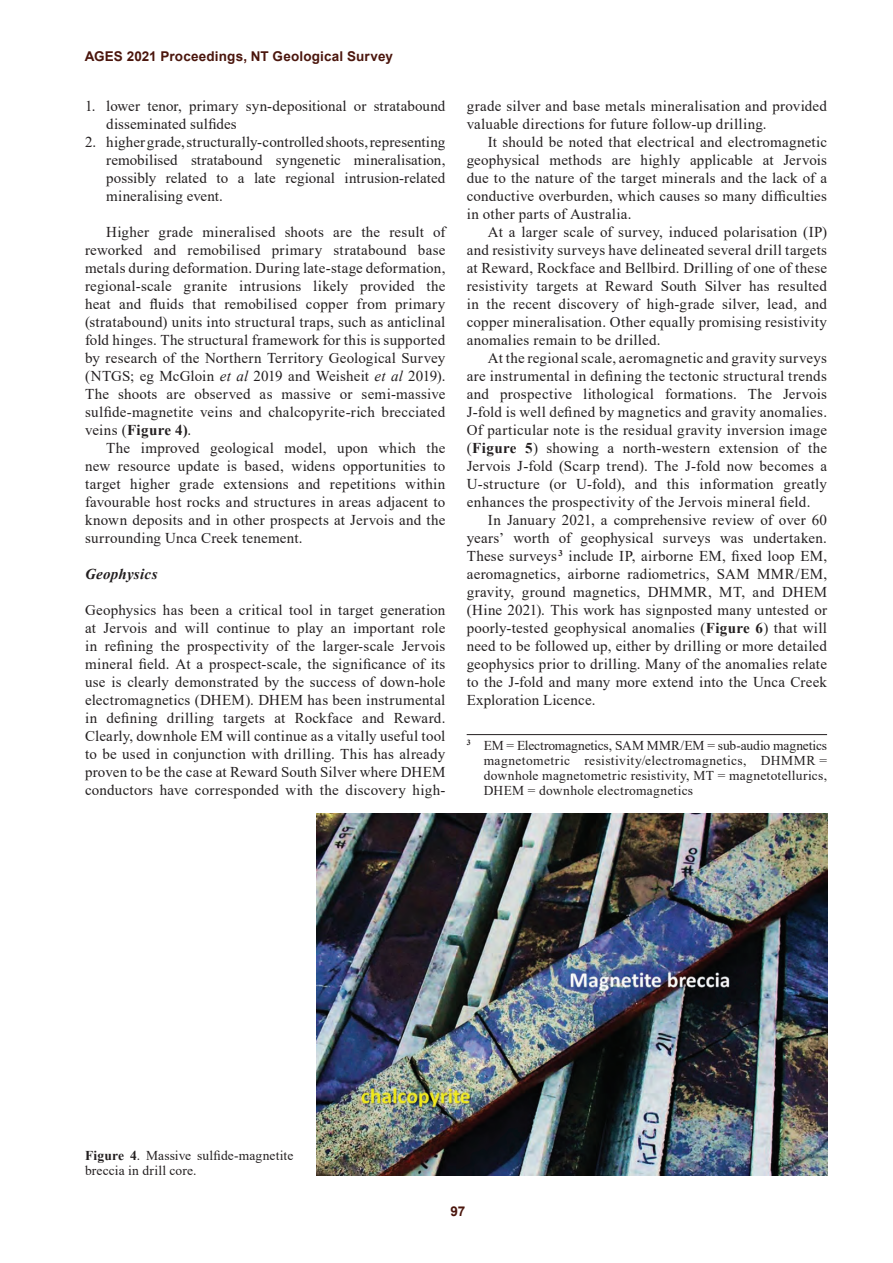
<style>
.page{position:relative;width:893px;height:1263px;background:#fff}
.page>*{position:absolute;margin:0;border:0;box-sizing:border-box;transform-origin:0 0}
.AGES_____Body_text{font:15px/18px "Times New Roman";letter-spacing:.015em;color:#231f20;text-align:justify}
.AGES_____Body_text_I{font:15px/18px "Times New Roman";letter-spacing:.015em;color:#231f20;text-align:justify}
.AGES_____Heading_Lev{font:italic 700 15px "Times New Roman";letter-spacing:.02em;color:#231f20}
.AGES_____Footnotes{font:13.5px/15px "Times New Roman";letter-spacing:.02em;color:#231f20;text-align:justify}
.AGES_____Figure_Capt{font:13.5px/15px "Times New Roman";letter-spacing:.01em;color:#231f20}
.t1{font:700 13.5px "Arial";letter-spacing:.01em;color:#4b160d}
.s1{font-style:italic}
.s2{font-weight:700}
</style>
<div class="page">
<img style="left:317px;top:814px;width:510px;height:361px">
<hr style="left:467px;top:734px;width:360px;height:1px;background:#231f20">
<p class="t1" style="left:85px;top:46px;width:310px">AGES 2021 Proceedings, NT Geological Survey</p>
<p class="AGES_____Body_text" style="left:106px;top:96px;width:341px;text-indent:-21px">1. lower tenor, primary syn-depositional or stratabound disseminated sulfides</p>
<p class="AGES_____Body_text" style="left:106px;top:132px;width:341px;text-indent:-21px">2. higher grade, structurally-controlled shoots, representing remobilised stratabound syngenetic mineralisation, possibly related to a late regional intrusion-related mineralising event.</p>
<p class="AGES_____Body_text" style="left:85px;top:222px;width:362px;text-indent:21px">Higher grade mineralised shoots are the result of reworked and remobilised primary stratabound base metals during deformation. During late-stage deformation, regional-scale granite intrusions likely provided the heat and fluids that remobilised copper from primary (stratabound) units into structural traps, such as anticlinal fold hinges. The structural framework for this is supported by research of the Northern Territory Geological Survey (NTGS; eg McGloin <span class="s1">et al</span> 2019 and Weisheit <span class="s1">et al</span> 2019).<br>The shoots are observed as massive or semi-massive sulfide-magnetite veins and chalcopyrite-rich brecciated veins (<span class="s2">Figure 4)</span>.</p>
<p class="AGES_____Body_text" style="left:85px;top:438px;width:362px;text-indent:21px">The improved geological model, upon which the new resource update is based, widens opportunities to target higher grade extensions and repetitions within favourable host rocks and structures in areas adjacent to known deposits and in other prospects at Jervois and the surrounding Unca Creek tenement.</p>
<p class="AGES_____Heading_Lev" style="left:85px;top:563px;width:74px">Geophysics</p>
<p class="AGES_____Body_text_I" style="left:85px;top:600px;width:362px">Geophysics has been a critical tool in target generation at Jervois and will continue to play an important role in refining the prospectivity of the larger-scale Jervois mineral field. At a prospect-scale, the significance of its use is clearly demonstrated by the success of down-hole electromagnetics (DHEM). DHEM has been instrumental in defining drilling targets at Rockface and Reward.<br>Clearly, downhole EM will continue as a vitally useful tool to be used in conjunction with drilling. This has already proven to be the case at Reward South Silver where DHEM conductors have corresponded with the discovery high-</p>
<p class="AGES_____Body_text_I" style="left:467px;top:96px;width:362px">grade silver and base metals mineralisation and provided valuable directions for future follow-up drilling.</p>
<p class="AGES_____Body_text" style="left:467px;top:132px;width:362px;text-indent:21px">It should be noted that electrical and electromagnetic geophysical methods are highly applicable at Jervois due to the nature of the target minerals and the lack of a conductive overburden, which causes so many difficulties in other parts of Australia.</p>
<p class="AGES_____Body_text" style="left:467px;top:222px;width:362px;text-indent:21px">At a larger scale of survey, induced polarisation (IP) and resistivity surveys have delineated several drill targets at Reward, Rockface and Bellbird. Drilling of one of these resistivity targets at Reward South Silver has resulted in the recent discovery of high-grade silver, lead, and copper mineralisation. Other equally promising resistivity anomalies remain to be drilled.</p>
<p class="AGES_____Body_text" style="left:467px;top:348px;width:362px;text-indent:21px">At the regional scale, aeromagnetic and gravity surveys are instrumental in defining the tectonic structural trends and prospective lithological formations. The Jervois J-fold is well defined by magnetics and gravity anomalies.<br>Of particular note is the residual gravity inversion image (<span class="s2">Figure 5</span>) showing a north-western extension of the Jervois J-fold (Scarp trend). The J-fold now becomes a U-structure (or U-fold), and this information greatly enhances the prospectivity of the Jervois mineral field.</p>
<p class="AGES_____Body_text" style="left:467px;top:510px;width:362px;text-indent:21px">In January 2021, a comprehensive review of over 60 years’ worth of geophysical surveys was undertaken.<br>These surveys <sup>3</sup> include IP, airborne EM, fixed loop EM, aeromagnetics, airborne radiometrics, SAM MMR/EM, gravity, ground magnetics, DHMMR, MT, and DHEM (Hine 2021). This work has signposted many untested or poorly-tested geophysical anomalies (<span class="s2">Figure 6</span>) that will need to be followed up, either by drilling or more detailed geophysics prior to drilling. Many of the anomalies relate to the J-fold and many more extend into the Unca Creek Exploration Licence.</p>
<p class="AGES_____Footnotes" style="left:484px;top:737px;width:345px;text-indent:-17px"><sup>3</sup> EM = Electromagnetics, SAM MMR/EM = sub-audio magnetics magnetometric resistivity/electromagnetics, DHMMR = downhole magnetometric resistivity, MT = magnetotellurics, DHEM = downhole electromagnetics</p>
<p class="AGES_____Figure_Capt" style="left:85px;top:1148px;width:210px"><span class="s2">Figure 4</span>. Massive sulfide-magnetite breccia in drill core.</p>
<p class="t1" style="left:450px;top:1202px;width:16px">97</p>
</div>
